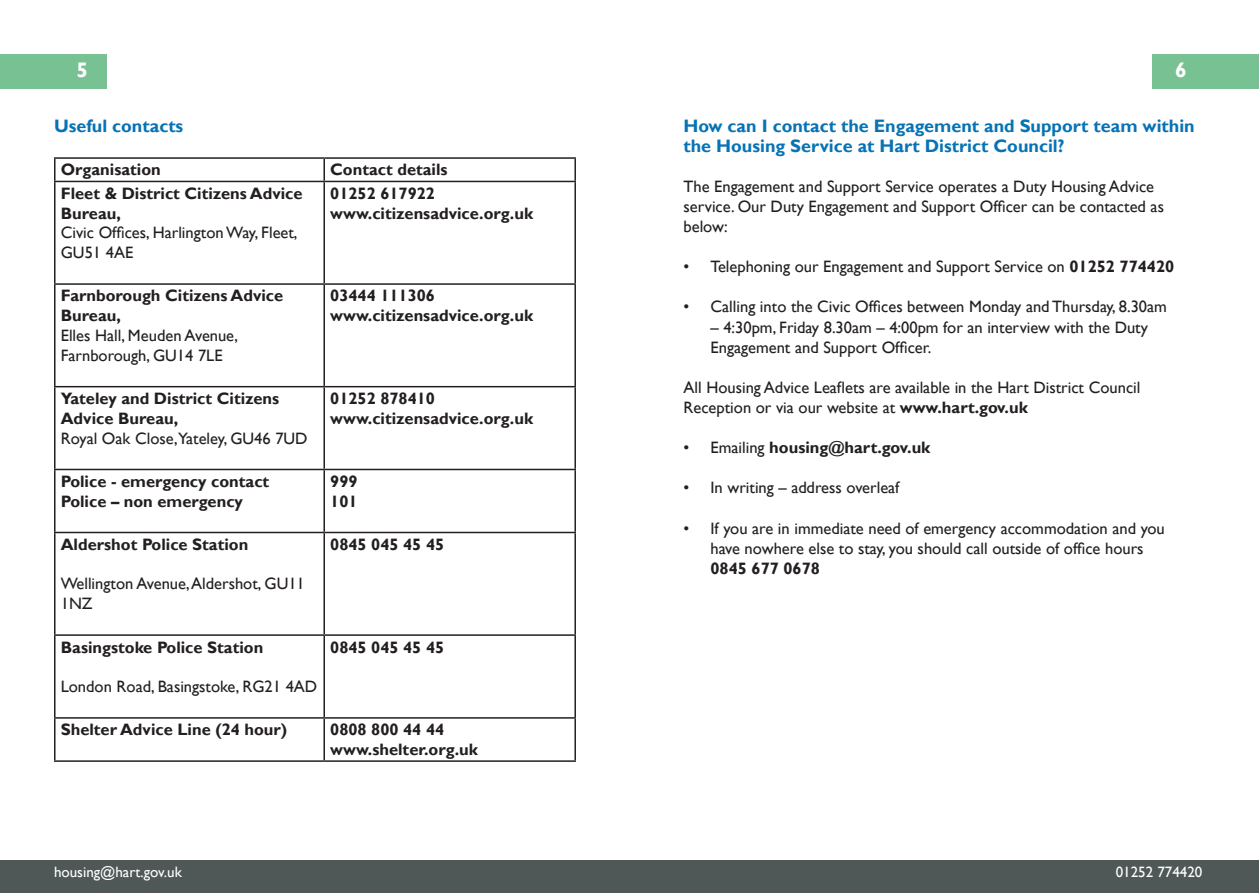
<style>
.page{position:relative;width:1259px;height:893px;background:#fff}
.page>*{position:absolute;margin:0;border:0;box-sizing:border-box;transform-origin:0 0}
.t1{font:700 21px "Gill Sans";color:#fff}
.t2{font:700 18px/20.1px "Gill Sans";color:#0773b5}
.t3{font:16.5px/20.1px "Gill Sans";color:#231f20}
.t4{font:700 16.5px/19.8px "Gill Sans";color:#231f20}
.t5{font:15px "Gill Sans";color:#fff}
.s1{font-weight:700}
.s2{font-weight:400}
</style>
<div class="page">
<div style="left:0;top:54px;width:106px;height:34px;background:#78c193"></div>
<div style="left:0;top:860px;width:641px;height:33px;background:#4f5857"></div>
<hr style="left:54px;top:157px;width:270px;height:2px;background:#231f20">
<hr style="left:54px;top:159px;width:2px;height:22px;background:#231f20">
<hr style="left:324px;top:157px;width:252px;height:2px;background:#231f20">
<hr style="left:323px;top:159px;width:2px;height:22px;background:#231f20">
<hr style="left:574px;top:159px;width:2px;height:22px;background:#231f20">
<hr style="left:54px;top:181px;width:270px;height:1px;background:#231f20">
<hr style="left:54px;top:182px;width:2px;height:101px;background:#231f20">
<hr style="left:324px;top:181px;width:252px;height:1px;background:#231f20">
<hr style="left:323px;top:182px;width:2px;height:101px;background:#231f20">
<hr style="left:574px;top:182px;width:2px;height:101px;background:#231f20">
<hr style="left:54px;top:283px;width:270px;height:2px;background:#231f20">
<hr style="left:54px;top:285px;width:2px;height:101px;background:#231f20">
<hr style="left:324px;top:283px;width:252px;height:2px;background:#231f20">
<hr style="left:323px;top:285px;width:2px;height:101px;background:#231f20">
<hr style="left:574px;top:285px;width:2px;height:101px;background:#231f20">
<hr style="left:54px;top:386px;width:270px;height:1px;background:#231f20">
<hr style="left:54px;top:387px;width:2px;height:82px;background:#231f20">
<hr style="left:324px;top:386px;width:252px;height:1px;background:#231f20">
<hr style="left:323px;top:387px;width:2px;height:82px;background:#231f20">
<hr style="left:574px;top:387px;width:2px;height:82px;background:#231f20">
<hr style="left:54px;top:469px;width:270px;height:1px;background:#231f20">
<hr style="left:54px;top:470px;width:2px;height:62px;background:#231f20">
<hr style="left:324px;top:469px;width:252px;height:1px;background:#231f20">
<hr style="left:323px;top:470px;width:2px;height:62px;background:#231f20">
<hr style="left:574px;top:470px;width:2px;height:62px;background:#231f20">
<hr style="left:54px;top:532px;width:270px;height:1px;background:#231f20">
<hr style="left:54px;top:533px;width:2px;height:101px;background:#231f20">
<hr style="left:324px;top:532px;width:252px;height:1px;background:#231f20">
<hr style="left:323px;top:533px;width:2px;height:101px;background:#231f20">
<hr style="left:574px;top:533px;width:2px;height:101px;background:#231f20">
<hr style="left:54px;top:634px;width:270px;height:2px;background:#231f20">
<hr style="left:54px;top:636px;width:2px;height:81px;background:#231f20">
<hr style="left:324px;top:634px;width:252px;height:2px;background:#231f20">
<hr style="left:323px;top:636px;width:2px;height:81px;background:#231f20">
<hr style="left:574px;top:636px;width:2px;height:81px;background:#231f20">
<hr style="left:54px;top:717px;width:270px;height:2px;background:#231f20">
<hr style="left:54px;top:719px;width:2px;height:41px;background:#231f20">
<hr style="left:324px;top:717px;width:252px;height:2px;background:#231f20">
<hr style="left:323px;top:719px;width:2px;height:41px;background:#231f20">
<hr style="left:574px;top:719px;width:2px;height:41px;background:#231f20">
<hr style="left:54px;top:760px;width:270px;height:2px;background:#231f20">
<hr style="left:324px;top:760px;width:252px;height:2px;background:#231f20">
<div style="left:1152px;top:54px;width:107px;height:34px;background:#78c193"></div>
<div style="left:617px;top:860px;width:642px;height:33px;background:#4f5857"></div>
<p class="t1" style="left:77px;top:58px;width:13px">5</p>
<p class="t2" style="left:54px;top:116px;width:131px">Useful contacts</p>
<p class="t4" style="left:61px;top:160px;width:102px">Organisation</p>
<p class="t4" style="left:330px;top:160px;width:119px">Contact details</p>
<p class="t4" style="left:61px;top:184px;width:243px">Fleet &amp; District Citizens Advice<br>Bureau,</p>
<p class="t3" style="left:61px;top:223px;width:238px">Civic Offices, HarlingtonWay, Fleet,<br>GU51 4AE</p>
<p class="t4" style="left:330px;top:184px;width:106px">01252 617922</p>
<p class="t4" style="left:330px;top:204px;width:204px">www.citizensadvice.org.uk</p>
<p class="t4" style="left:61px;top:286px;width:224px">Farnborough Citizens Advice<br>Bureau,</p>
<p class="t3" style="left:61px;top:326px;width:179px">Elles Hall, Meuden Avenue,<br>Farnborough, GU14 7LE</p>
<p class="t4" style="left:61px;top:389px;width:220px">Yateley and District Citizens<br>Advice Bureau,</p>
<p class="t3" style="left:61px;top:428px;width:248px">Royal Oak Close,Yateley, GU46 7UD</p>
<p class="t4" style="left:61px;top:472px;width:210px">Police - emergency contact</p>
<p class="t4" style="left:61px;top:492px;width:184px">Police – non emergency</p>
<p class="t4" style="left:61px;top:535px;width:189px">Aldershot Police Station</p>
<p class="t3" style="left:61px;top:574px;width:246px">Wellington Avenue, Aldershot, GU11<br>1NZ</p>
<p class="t4" style="left:61px;top:637px;width:204px">Basingstoke Police Station</p>
<p class="t3" style="left:61px;top:677px;width:258px">London Road, Basingstoke, RG21 4AD</p>
<p class="t4" style="left:330px;top:286px;width:106px">03444 111306</p>
<p class="t4" style="left:330px;top:306px;width:204px">www.citizensadvice.org.uk</p>
<p class="t4" style="left:330px;top:389px;width:106px">01252 878410</p>
<p class="t4" style="left:330px;top:409px;width:204px">www.citizensadvice.org.uk</p>
<p class="t4" style="left:330px;top:472px;width:29px">999</p>
<p class="t4" style="left:330px;top:492px;width:29px">101</p>
<p class="t4" style="left:330px;top:535px;width:115px">0845 045 45 45</p>
<p class="t4" style="left:330px;top:637px;width:115px">0845 045 45 45</p>
<p class="t4" style="left:61px;top:720px;width:228px">Shelter Advice Line (24 hour)</p>
<p class="t4" style="left:330px;top:720px;width:115px">0808 800 44 44</p>
<p class="t4" style="left:330px;top:740px;width:149px">www.shelter.org.uk</p>
<p class="t1" style="left:1175px;top:58px;width:13px">6</p>
<p class="t2" style="left:683px;top:116px;width:513px">How can I contact the Engagement and Support team within the Housing Service at Hart District Council?</p>
<p class="t3" style="left:683px;top:176px;width:482px">The Engagement and Support Service operates a Duty Housing Advice service. Our Duty Engagement and Support Officer can be contacted as below:</p>
<p class="t3" style="left:683px;top:257px;width:492px">• Telephoning our Engagement and Support Service on <span class="s1">01252 774420</span></p>
<p class="t3" style="left:683px;top:297px;width:485px">• Calling into the Civic Offices between Monday and Thursday, 8.30am</p>
<p class="t3" style="left:710px;top:317px;width:439px">– 4:30pm, Friday 8.30am – 4:00pm for an interview with the Duty<br>Engagement and Support Officer.</p>
<p class="t3" style="left:683px;top:377px;width:458px">All Housing Advice Leaflets are available in the Hart District Council<br>Reception or via our website at <span class="s1">www.hart.gov.uk</span></p>
<p class="t4" style="left:683px;top:438px;width:248px"><span class="s2">• Emailing</span> housing@hart.gov.uk</p>
<p class="t3" style="left:683px;top:478px;width:217px">• In writing – address overleaf</p>
<p class="t3" style="left:710px;top:518px;width:456px;text-indent:-27px">• If you are in immediate need of emergency accommodation and you have nowhere else to stay, you should call outside of office hours<br><span class="s1">0845 677 0678</span></p>
<p class="t5" style="left:54px;top:863px;width:129px">housing@hart.gov.uk</p>
<p class="t5" style="left:1115px;top:863px;width:88px">01252 774420</p>
</div>
